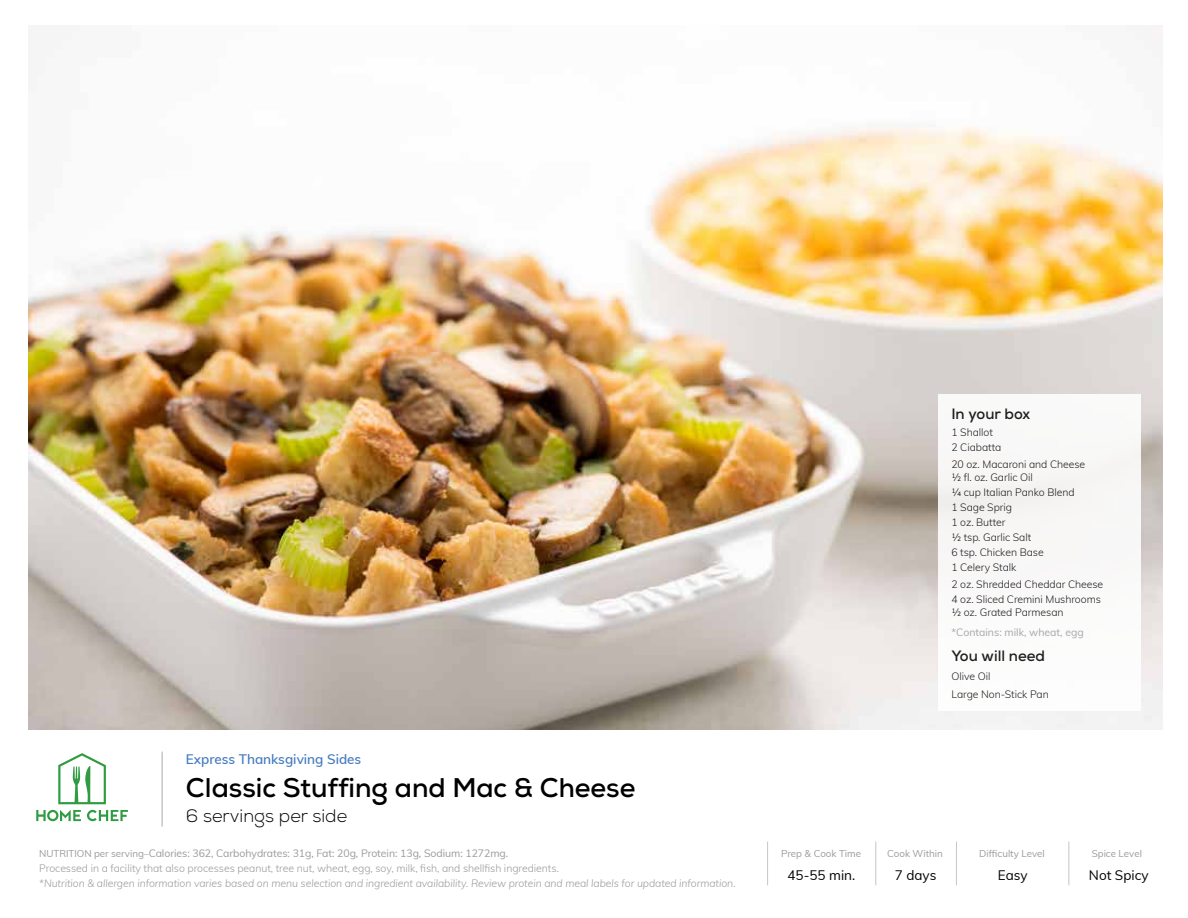
<style>
.page{position:relative;width:1188px;height:918px;background:#fff}
.page>*{position:absolute;margin:0;border:0;box-sizing:border-box;transform-origin:0 0}
.t1{font:700 27px "Nexa";color:#000}
.t2{font:300 18px "Nexa";color:#000}
.t3{font:700 15px "Nexa";color:#000}
.t4{font:13.5px "Muli";color:#000}
.t5{font:600 13.5px "Muli";color:#447bbe}
.t6{font:300 10.5px/15px "Muli";letter-spacing:-.005em;color:#000}
.t7{font:300 10.5px/15px "Muli";letter-spacing:-.005em;color:#9a9a9a}
.t8{font:italic 300 10.5px "Muli";letter-spacing:-.005em;color:#9a9a9a}
.t9{font:10.5px "Muli";color:#9a9a9a}
.t10{font:9.75px "Muli";color:#9a9a9a}
.s1{font-weight:400;font-size:9.75px}
.s2{font-weight:400}
</style>
<div class="page">
<img style="left:29px;top:26px;width:1133px;height:704px">
<hr style="left:875px;top:842px;width:1px;height:43px;background:#c7c6c5">
<hr style="left:956px;top:842px;width:1px;height:43px;background:#c7c6c5">
<hr style="left:1068px;top:842px;width:1px;height:43px;background:#c7c6c5">
<hr style="left:767px;top:842px;width:1px;height:43px;background:#c7c6c5">
<hr style="left:162px;top:752px;width:1px;height:75px;background:#c7c6c5">
<div style="left:938px;top:395px;width:203px;height:316px;background:#f9f9f8"></div>
<hr style="left:162px;top:751px;width:1px;height:75px;background:#c7c6c5">
<svg style="left:36px;top:753px;width:92px;height:68px"></svg>
<p class="t5" style="left:186px;top:749px;width:177px">Express Thanksgiving Sides</p>
<h1 class="t1" style="left:186px;top:770px;width:451px">Classic Stuffing and Mac &amp; Cheese</h1>
<h2 class="t2" style="left:186px;top:805px;width:163px">6 servings per side</h2>
<p class="t7" style="left:39px;top:845px;width:521px"><span class="s1">NUTRITION per serving–</span><span class="s2">Calories: 362, Carbohydrates: 31g, Fat: 20g, Protein: 13g, Sodium: 1272mg.<br></span>Processed in a facility that also processes peanut, tree nut, wheat, egg, soy, milk, fish, and shellfish ingredients.</p>
<p class="t8" style="left:39px;top:876px;width:698px">*Nutrition &amp; allergen information varies based on menu selection and ingredient availability. Review protein and meal labels for updated information.</p>
<h3 class="t3" style="left:951px;top:404px;width:80px">In your box</h3>
<p class="t6" style="left:951px;top:424px;width:52px">1 Shallot<br>2 Ciabatta</p>
<p class="t6" style="left:951px;top:457px;width:135px;line-height:13.2px">20 oz. Macaroni and Cheese ½ fl. oz. Garlic Oil</p>
<p class="t6" style="left:951px;top:484px;width:125px">¼ cup Italian Panko Blend<br>1 Sage Sprig<br>1 oz. Butter<br>½ tsp. Garlic Salt<br>6 tsp. Chicken Base<br>1 Celery Stalk</p>
<p class="t6" style="left:951px;top:576px;width:153px">2 oz. Shredded Cheddar Cheese<br>4 oz. Sliced Cremini Mushrooms</p>
<p class="t6" style="left:951px;top:604px;width:114px">½ oz. Grated Parmesan</p>
<p class="t9" style="left:951px;top:625px;width:134px">*Contains: milk, wheat, egg</p>
<h3 class="t3" style="left:951px;top:646px;width:95px">You will need</h3>
<p class="t6" style="left:951px;top:666px;width:99px;line-height:18.8px">Olive Oil<br>Large Non-Stick Pan</p>
<p class="t10" style="left:781px;top:847px;width:82px">Prep &amp; Cook Time</p>
<p class="t10" style="left:887px;top:847px;width:57px">Cook Within</p>
<p class="t10" style="left:979px;top:847px;width:67px">Difficulty Level</p>
<p class="t10" style="left:1092px;top:847px;width:52px">Spice Level</p>
<p class="t4" style="left:787px;top:865px;width:69px">45-55 min.</p>
<p class="t4" style="left:895px;top:865px;width:43px">7 days</p>
<p class="t4" style="left:998px;top:865px;width:31px">Easy</p>
<p class="t4" style="left:1089px;top:865px;width:61px">Not Spicy</p>
</div>
